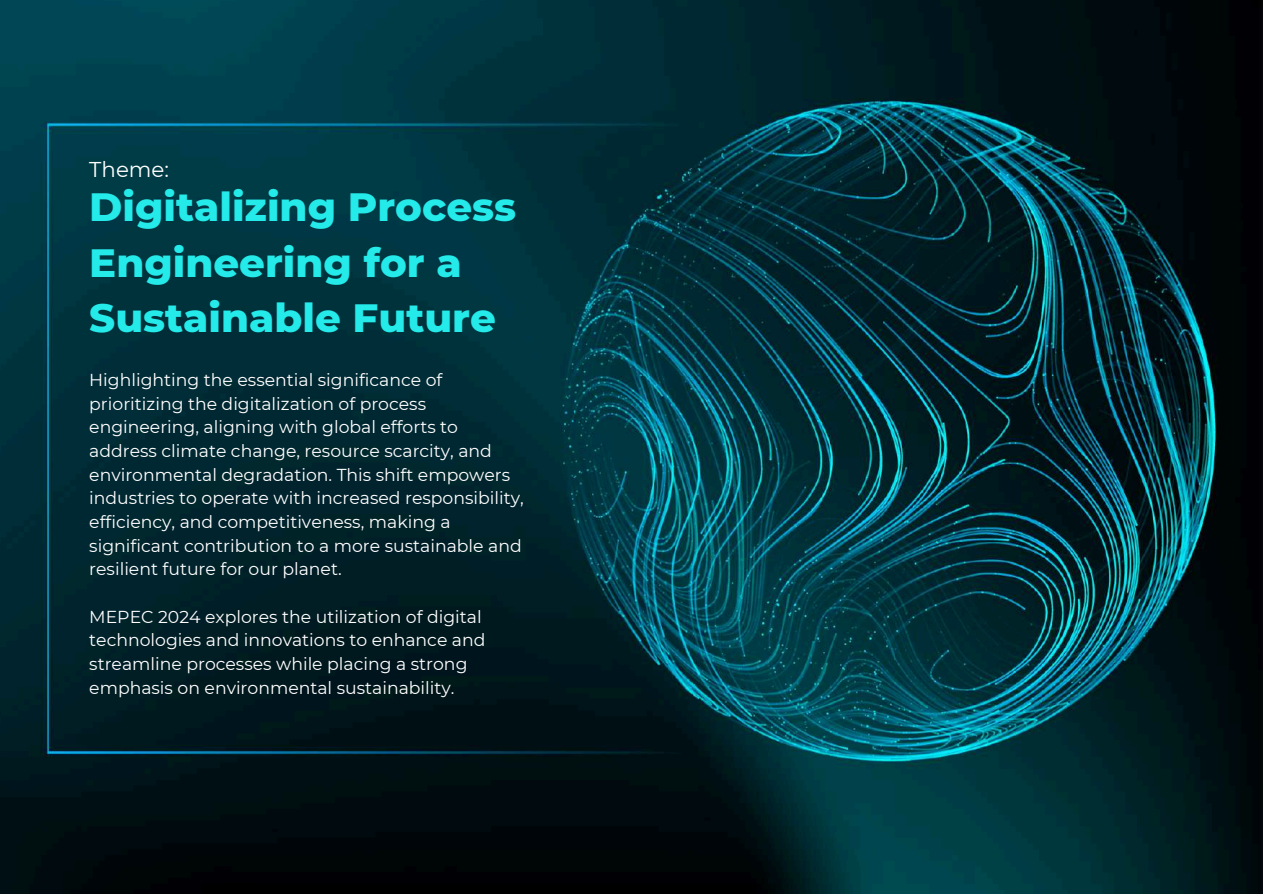
<style>
.page{position:relative;width:1263px;height:894px;background:#fff}
.page>*{position:absolute;margin:0;border:0;box-sizing:border-box;transform-origin:0 0}
.t1{font:800 40.2px/55.7px "Montserrat";color:#24eaea}
.t2{font:21.45px "Montserrat";color:#fff}
.t3{font:17.25px/23.7px "Montserrat";color:#fff}
</style>
<div class="page">
<img style="left:0;top:0;width:1263px;height:893px">
<p class="t2" style="left:89px;top:156px;width:81px">Theme:</p>
<h1 class="t1" style="left:89px;top:178px;width:428px">Digitalizing Process<br>Engineering for a<br>Sustainable Future</h1>
<p class="t3" style="left:89px;top:368px;width:436px">Highlighting the essential significance of prioritizing the digitalization of process engineering, aligning with global efforts to address climate change, resource scarcity, and environmental degradation. This shift empowers industries to operate with increased responsibility, efficiency, and competitiveness, making a significant contribution to a more sustainable and resilient future for our planet.</p>
<p class="t3" style="left:89px;top:604px;width:398px">MEPEC 2024 explores the utilization of digital technologies and innovations to enhance and streamline processes while placing a strong emphasis on environmental sustainability.</p>
</div>
